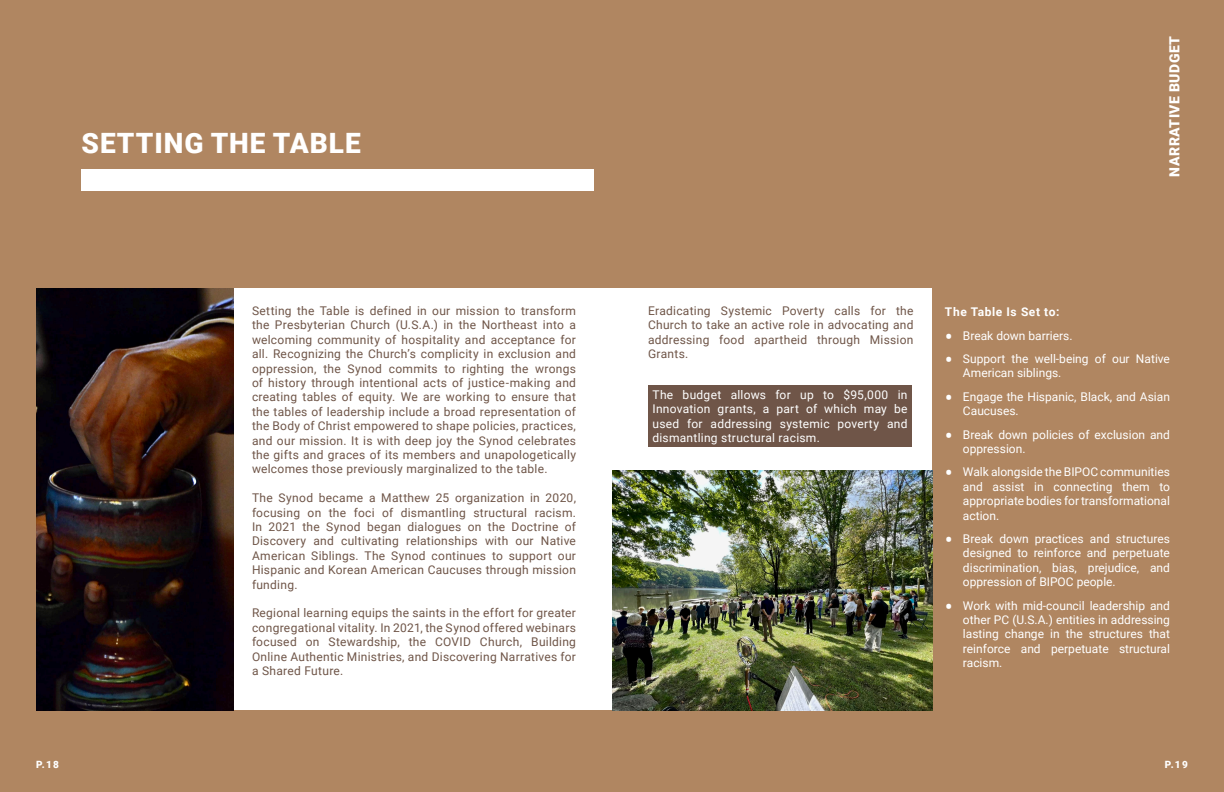
<style>
.page{position:relative;width:1224px;height:792px;background:#b08661}
.page>*{position:absolute;margin:0;border:0;box-sizing:border-box;transform-origin:0 0}
.t1{font:900 28px "Roboto";letter-spacing:.035em;color:#fff}
.t2{font:900 14px "Roboto";letter-spacing:.035em;color:#fff}
.Caption_1{font:12px/14.4px "Roboto";letter-spacing:.02em;color:#6f5548;text-align:justify}
.Caption_1-2{font:12px/14.4px "Roboto";color:#fff;text-align:justify}
.t3{font:700 12px "Roboto";letter-spacing:.05em;color:#fff}
.t4{font:900 10px "Roboto";color:#fff}
.s1{font-size:24px}
</style>
<div class="page">
<div style="left:81px;top:169px;width:513px;height:22px;background:#fff"></div>
<div style="left:234px;top:288px;width:698px;height:422px;background:#fff"></div>
<img style="left:36px;top:288px;width:198px;height:423px">
<div style="left:648px;top:385px;width:264px;height:61px;background:#6f5548"></div>
<img style="left:612px;top:470px;width:321px;height:241px">
<p class="t1" style="left:81px;top:123px;width:281px">SETTING THE TABLE</p>
<p class="t4" style="left:36px;top:757px;width:24px">P.18</p>
<p class="Caption_1" style="left:252px;top:303px;width:326px">Setting the Table is defined in our mission to transform the Presbyterian Church (U.S.A.) in the Northeast into a welcoming community of hospitality and acceptance for all. Recognizing the Church’s complicity in exclusion and oppression, the Synod commits to righting the wrongs of history through intentional acts of justice-making and creating tables of equity. We are working to ensure that the tables of leadership include a broad representation of the Body of Christ empowered to shape policies, practices, and our mission. It is with deep joy the Synod celebrates the gifts and graces of its members and unapologetically welcomes those previously marginalized to the table.</p>
<p class="Caption_1" style="left:252px;top:490px;width:326px">The Synod became a Matthew 25 organization in 2020, focusing on the foci of dismantling structural racism.<br>In 2021 the Synod began dialogues on the Doctrine of Discovery and cultivating relationships with our Native American Siblings. The Synod continues to support our Hispanic and Korean American Caucuses through mission funding.</p>
<p class="Caption_1" style="left:252px;top:605px;width:326px">Regional learning equips the saints in the effort for greater congregational vitality. In 2021, the Synod offered webinars focused on Stewardship, the COVID Church, Building Online Authentic Ministries, and Discovering Narratives for a Shared Future.</p>
<p class="t2" style="left:1165px;top:177px;width:142px;rotate:-90deg">NARRATIVE BUDGET</p>
<p class="Caption_1" style="left:648px;top:303px;width:267px">Eradicating Systemic Poverty calls for the Church to take an active role in advocating and addressing food apartheid through Mission Grants.</p>
<p class="Caption_1-2" style="left:652px;top:387px;width:257px">The budget allows for up to $95,000 in Innovation grants, a part of which may be used for addressing systemic poverty and dismantling structural racism.</p>
<p class="t3" style="left:945px;top:304px;width:116px">The Table Is Set to:</p>
<p class="Caption_1-2" style="left:945px;top:328px;width:129px"><span class="s1">•</span> Break down barriers.</p>
<p class="Caption_1-2" style="left:963px;top:351px;width:209px;text-indent:-18px"><span class="s1">•</span> Support the well-being of our Native<br>American siblings.</p>
<p class="Caption_1-2" style="left:963px;top:389px;width:209px;text-indent:-18px"><span class="s1">•</span> Engage the Hispanic, Black, and Asian<br>Caucuses.</p>
<p class="Caption_1-2" style="left:963px;top:427px;width:209px;text-indent:-18px"><span class="s1">•</span> Break down policies of exclusion and oppression.</p>
<p class="Caption_1-2" style="left:963px;top:465px;width:209px;text-indent:-18px"><span class="s1">•</span> Walk alongside the BIPOC communities and assist in connecting them to appropriate bodies for transformational action.</p>
<p class="Caption_1-2" style="left:963px;top:531px;width:209px;text-indent:-18px"><span class="s1">•</span> Break down practices and structures designed to reinforce and perpetuate discrimination, bias, prejudice, and oppression of BIPOC people.</p>
<p class="Caption_1-2" style="left:963px;top:598px;width:209px;text-indent:-18px"><span class="s1">•</span> Work with mid-council leadership and other PC (U.S.A.) entities in addressing lasting change in the structures that reinforce and perpetuate structural racism.</p>
<p class="t4" style="left:1165px;top:757px;width:24px">P.19</p>
</div>
